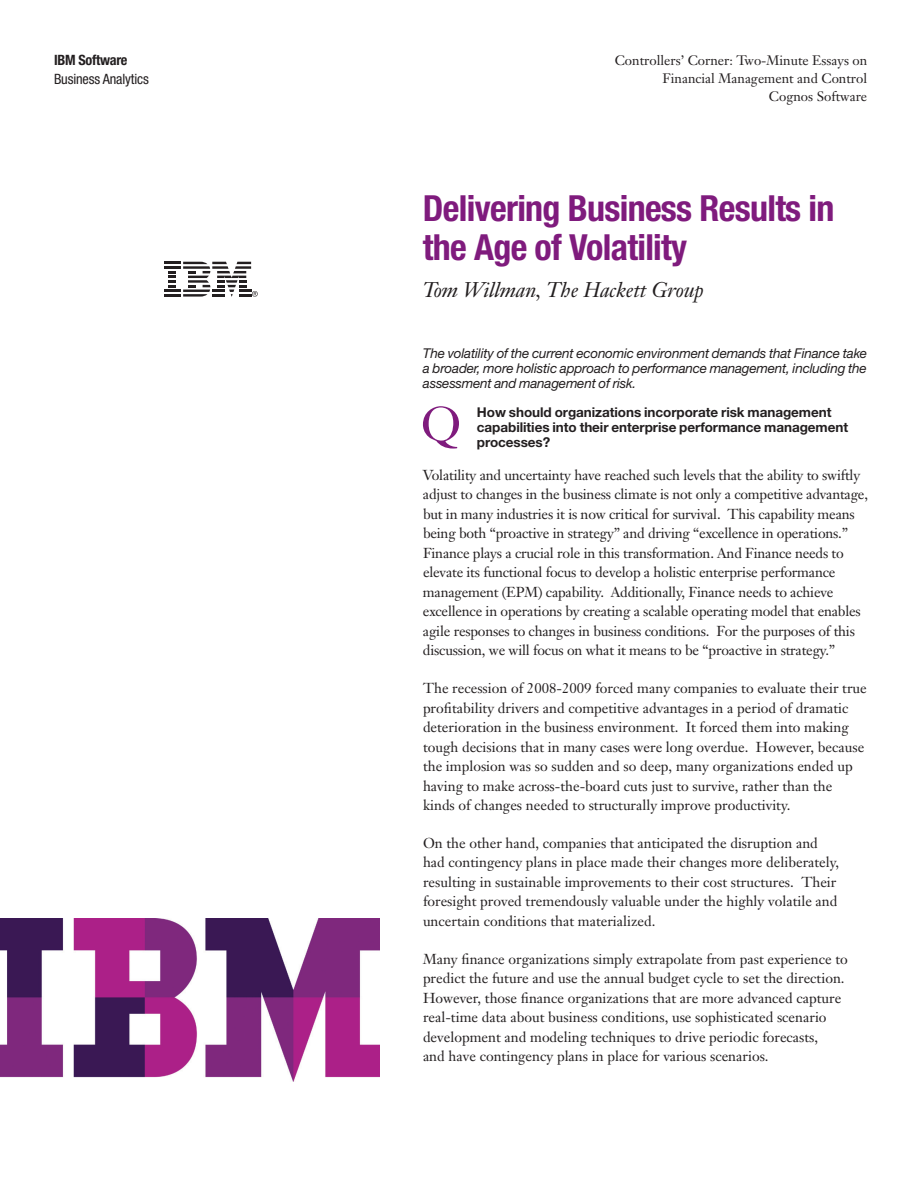
<style>
.page{position:relative;width:918px;height:1188px;background:#fff}
.page>*{position:absolute;margin:0;border:0;box-sizing:border-box;transform-origin:0 0}
.t1{font:700 condensed 36px/39px "Helvetica Neue";letter-spacing:-.02em;color:#7f1b7d}
.t2{font:italic 21px "Janson Text";letter-spacing:-.01em;color:#231f20}
.t3{font:14.25px/19.5px "Janson Text";color:#231f20}
.t4{font:condensed 14.25px "Helvetica Neue";letter-spacing:-.01em;color:#231f20}
.t5{font:700 condensed 14.25px "Helvetica Neue";letter-spacing:-.02em;color:#231f20}
.t6{font:italic 13.5px/15px "Helvetica Neue";letter-spacing:-.015em;color:#231f20;text-align:justify}
.t7{font:700 13.5px/15px "Helvetica Neue";letter-spacing:-.005em;color:#231f20}
.t8{font:13.5px/18px "Janson Text";color:#231f20;text-align:right}
</style>
<div class="page">
<img style="left:0;top:918px;width:380px;height:163px">
<svg style="left:164px;top:262px;width:94px;height:35px"></svg>
<svg style="left:423px;top:406px;width:36px;height:43px"></svg>
<p class="t5" style="left:54px;top:51px;width:75px">IBM Software</p>
<p class="t8" style="left:615px;top:51px;width:254px">Controllers’ Corner: Two-Minute Essays on<br>Financial Management and Control<br>Cognos Software</p>
<p class="t4" style="left:54px;top:71px;width:97px">Business Analytics</p>
<h1 class="t1" style="left:423px;top:188px;width:413px">Delivering Business Results in the Age of Volatility</h1>
<h2 class="t2" style="left:423px;top:277px;width:282px">Tom Willman, The Hackett Group</h2>
<p class="t6" style="left:423px;top:346px;width:446px">The volatility of the current economic environment demands that Finance take a broader, more holistic approach to performance management, including the assessment and management of risk.</p>
<p class="t7" style="left:477px;top:404px;width:373px">How should organizations incorporate risk management capabilities into their enterprise performance management processes?</p>
<p class="t3" style="left:423px;top:465px;width:447px">Volatility and uncertainty have reached such levels that the ability to swiftly adjust to changes in the business climate is not only a competitive advantage, but in many industries it is now critical for survival. This capability means being both “proactive in strategy” and driving “excellence in operations.” Finance plays a crucial role in this transformation. And Finance needs to elevate its functional focus to develop a holistic enterprise performance management (EPM) capability. Additionally, Finance needs to achieve excellence in operations by creating a scalable operating model that enables agile responses to changes in business conditions. For the purposes of this discussion, we will focus on what it means to be “proactive in strategy.”</p>
<p class="t3" style="left:423px;top:678px;width:445px">The recession of 2008-2009 forced many companies to evaluate their true profitability drivers and competitive advantages in a period of dramatic deterioration in the business environment. It forced them into making tough decisions that in many cases were long overdue. However, because the implosion was so sudden and so deep, many organizations ended up having to make across-the-board cuts just to survive, rather than the kinds of changes needed to structurally improve productivity.</p>
<p class="t3" style="left:423px;top:833px;width:418px">On the other hand, companies that anticipated the disruption and had contingency plans in place made their changes more deliberately, resulting in sustainable improvements to their cost structures. Their foresight proved tremendously valuable under the highly volatile and uncertain conditions that materialized.</p>
<p class="t3" style="left:423px;top:949px;width:426px">Many finance organizations simply extrapolate from past experience to predict the future and use the annual budget cycle to set the direction.<br>However, those finance organizations that are more advanced capture real-time data about business conditions, use sophisticated scenario development and modeling techniques to drive periodic forecasts,<br>and have contingency plans in place for various scenarios.</p>
</div>
